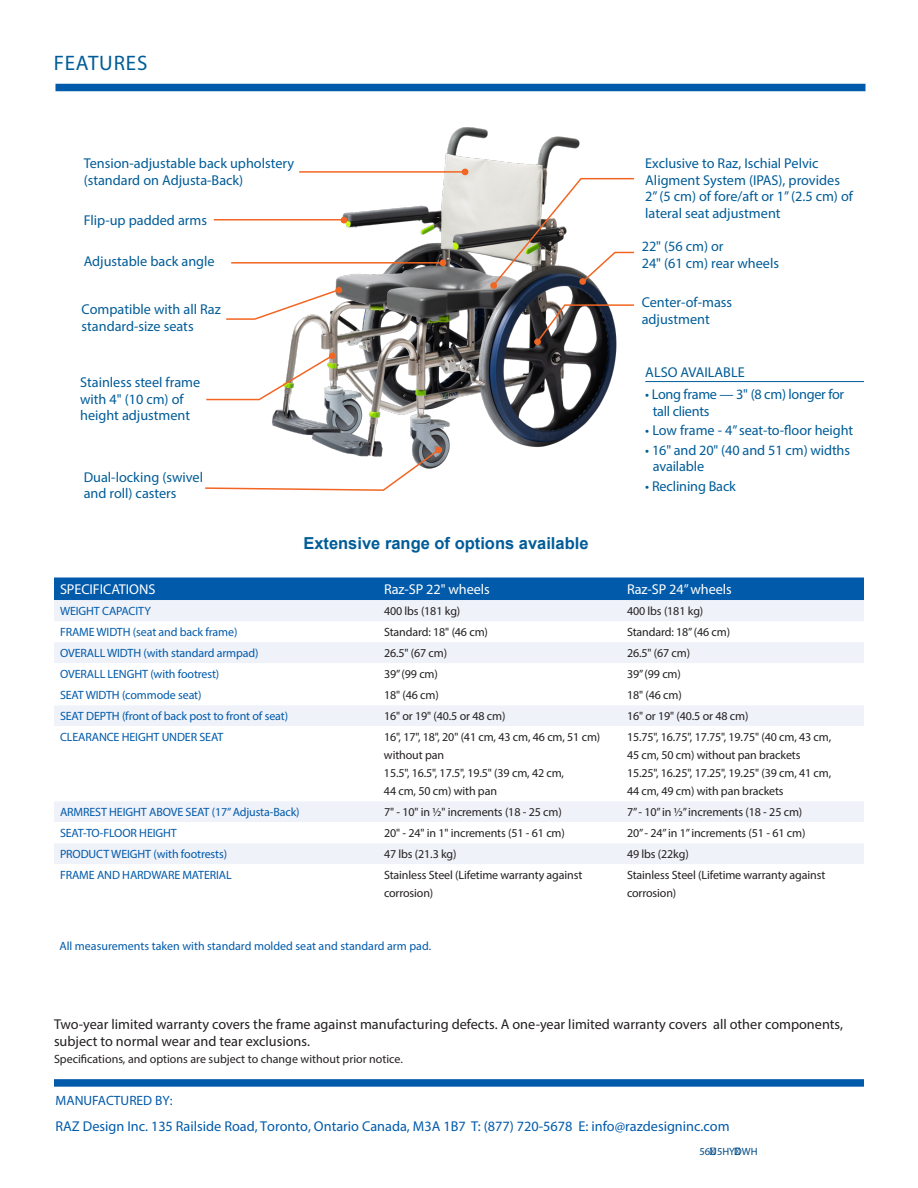
<style>
.page{position:relative;width:918px;height:1188px;background:#fff}
.page>*{position:absolute;margin:0;border:0;box-sizing:border-box;transform-origin:0 0}
.t1{font:21px "Myriad Pro";letter-spacing:.04em;color:#005c98}
.t2{font:700 16.5px "Arial";color:#005c98}
.t3{font:14.25px/16.5px "Myriad Pro";color:#005c98}
.t4{font:14.25px/17.1px "Myriad Pro";color:#231f20}
.t5{font:14.25px "Myriad Pro";color:#015aaa}
.t6{font:14.25px "Myriad Pro";letter-spacing:-.005em;color:#fff}
.t7{font:14.25px/16.5px "Myriad Pro";letter-spacing:-.02em;color:#005c98}
.t8{font:13.5px "Myriad Pro";color:#015aaa}
.t9{font:12px/18px "Myriad Pro";letter-spacing:-.01em;color:#231f20}
.t10{font:12px "Myriad Pro";letter-spacing:-.01em;color:#015aaa}
.t11{font:10.5px "Myriad Pro";color:#004a87}
</style>
<div class="page">
<img style="left:268px;top:127px;width:349px;height:337px">
<div style="left:54px;top:578px;width:810px;height:22px;background:#015aaa"></div>
<svg style="left:54px;top:600px;width:810px;height:63px;fill:#eff2f9"></svg>
<svg style="left:54px;top:705px;width:810px;height:159px"></svg>
<hr style="left:645px;top:381px;width:219px;height:1px;background:#005c98">
<hr style="left:231px;top:262px;width:212px;height:2px;background:#f26522">
<hr style="left:299px;top:171px;width:166px;height:2px;background:#f26522">
<div style="left:55px;top:84px;width:810px;height:7px;background:#015aaa"></div>
<div style="left:54px;top:1079px;width:810px;height:8px;background:#015aaa"></div>
<hr style="left:214px;top:219px;width:130px;height:1px;background:#f26522">
<svg style="left:462px;top:169px;width:6px;height:6px"></svg>
<svg style="left:341px;top:217px;width:6px;height:6px"></svg>
<div style="left:440px;top:259px;width:6px;height:7px;border:2px solid #f26522;border-radius:50%"></div>
<svg style="left:226px;top:287px;width:116px;height:34px"></svg>
<svg style="left:206px;top:353px;width:129px;height:48px"></svg>
<div style="left:329px;top:353px;width:7px;height:6px;border:2px solid #f26522;border-radius:50%"></div>
<svg style="left:205px;top:447px;width:236px;height:44px"></svg>
<div style="left:435px;top:447px;width:7px;height:6px;border:2px solid #f26522;border-radius:50%"></div>
<svg style="left:535px;top:304px;width:99px;height:40px"></svg>
<div style="left:534px;top:339px;width:7px;height:6px;border:2px solid #f26522;border-radius:50%"></div>
<svg style="left:491px;top:177px;width:143px;height:111px"></svg>
<div style="left:490px;top:282px;width:7px;height:7px;border:2px solid #f26522;border-radius:50%"></div>
<p class="t1" style="left:54px;top:50px;width:95px">FEATURES</p>
<p class="t3" style="left:84px;top:155px;width:212px">Tension-adjustable back upholstery</p>
<p class="t3" style="left:84px;top:171px;width:161px">(standard on Adjusta-Back)</p>
<p class="t3" style="left:84px;top:212px;width:125px">Flip-up padded arms</p>
<p class="t3" style="left:645px;top:155px;width:196px">Exclusive to Raz, Ischial Pelvic<br>Aligment System (IPAS), provides</p>
<p class="t3" style="left:645px;top:188px;width:209px">2” (5 cm) of fore/aft or 1” (2.5 cm) of lateral seat adjustment</p>
<p class="t3" style="left:642px;top:238px;width:83px">22" (56 cm) or</p>
<p class="t3" style="left:84px;top:253px;width:133px">Adjustable back angle</p>
<p class="t3" style="left:642px;top:254px;width:139px">24" (61 cm) rear wheels</p>
<p class="t3" style="left:82px;top:301px;width:141px">Compatible with all Raz standard-size seats</p>
<p class="t3" style="left:80px;top:374px;width:122px">Stainless steel frame</p>
<p class="t3" style="left:80px;top:391px;width:105px">with 4" (10 cm) of</p>
<p class="t3" style="left:80px;top:407px;width:112px">height adjustment</p>
<p class="t3" style="left:84px;top:468px;width:121px">Dual-locking (swivel and roll) casters</p>
<p class="t2" style="left:303px;top:531px;width:287px">Extensive range of options available</p>
<p class="t3" style="left:642px;top:294px;width:92px">Center-of-mass adjustment</p>
<p class="t3" style="left:645px;top:363px;width:101px">ALSO AVAILABLE</p>
<p class="t7" style="left:653px;top:386px;width:193px;text-indent:-7px">• Long frame — 3" (8 cm) longer for tall clients</p>
<p class="t3" style="left:645px;top:422px;width:209px">• Low frame - 4” seat-to-floor height</p>
<p class="t3" style="left:653px;top:441px;width:199px;text-indent:-7px">• 16" and 20" (40 and 51 cm) widths available</p>
<p class="t3" style="left:645px;top:477px;width:92px">• Reclining Back</p>
<p class="t6" style="left:60px;top:581px;width:97px">SPECIFICATIONS</p>
<p class="t6" style="left:384px;top:581px;width:107px">Raz-SP 22" wheels</p>
<p class="t6" style="left:627px;top:581px;width:106px">Raz-SP 24” wheels</p>
<p class="t10" style="left:60px;top:604px;width:92px">WEIGHT CAPACITY</p>
<p class="t9" style="left:384px;top:602px;width:78px">400 lbs (181 kg)</p>
<p class="t9" style="left:627px;top:602px;width:78px">400 lbs (181 kg)</p>
<p class="t10" style="left:60px;top:625px;width:179px">FRAME WIDTH (seat and back frame)</p>
<p class="t9" style="left:384px;top:623px;width:106px">Standard: 18" (46 cm)</p>
<p class="t9" style="left:627px;top:623px;width:105px">Standard: 18” (46 cm)</p>
<p class="t10" style="left:60px;top:646px;width:200px">OVERALL WIDTH (with standard armpad)</p>
<p class="t9" style="left:384px;top:644px;width:65px">26.5" (67 cm)</p>
<p class="t9" style="left:627px;top:644px;width:65px">26.5" (67 cm)</p>
<p class="t10" style="left:60px;top:667px;width:161px">OVERALL LENGHT (with footrest)</p>
<p class="t9" style="left:384px;top:665px;width:55px">39” (99 cm)</p>
<p class="t9" style="left:627px;top:665px;width:55px">39” (99 cm)</p>
<p class="t10" style="left:60px;top:688px;width:143px">SEAT WIDTH (commode seat)</p>
<p class="t9" style="left:384px;top:686px;width:56px">18" (46 cm)</p>
<p class="t9" style="left:627px;top:686px;width:56px">18" (46 cm)</p>
<p class="t10" style="left:60px;top:709px;width:230px">SEAT DEPTH (front of back post to front of seat)</p>
<p class="t9" style="left:384px;top:707px;width:123px">16" or 19" (40.5 or 48 cm)</p>
<p class="t9" style="left:627px;top:707px;width:123px">16" or 19" (40.5 or 48 cm)</p>
<p class="t10" style="left:60px;top:730px;width:165px">CLEARANCE HEIGHT UNDER SEAT</p>
<p class="t9" style="left:384px;top:728px;width:218px">16", 17", 18", 20" (41 cm, 43 cm, 46 cm, 51 cm) without pan</p>
<p class="t9" style="left:384px;top:764px;width:182px">15.5", 16.5", 17.5", 19.5" (39 cm, 42 cm,<br>44 cm, 50 cm) with pan</p>
<p class="t9" style="left:627px;top:728px;width:206px">15.75", 16.75", 17.75", 19.75" (40 cm, 43 cm,</p>
<p class="t9" style="left:627px;top:746px;width:175px">45 cm, 50 cm) without pan brackets</p>
<p class="t9" style="left:627px;top:764px;width:206px">15.25", 16.25", 17.25", 19.25" (39 cm, 41 cm,</p>
<p class="t9" style="left:627px;top:782px;width:158px">44 cm, 49 cm) with pan brackets</p>
<p class="t10" style="left:60px;top:805px;width:241px">ARMREST HEIGHT ABOVE SEAT (17” Adjusta-Back)</p>
<p class="t9" style="left:384px;top:803px;width:179px">7" - 10" in ½" increments (18 - 25 cm)</p>
<p class="t9" style="left:627px;top:803px;width:177px">7” - 10” in ½” increments (18 - 25 cm)</p>
<p class="t10" style="left:60px;top:826px;width:118px">SEAT-TO-FLOOR HEIGHT</p>
<p class="t9" style="left:384px;top:824px;width:182px">20" - 24" in 1" increments (51 - 61 cm)</p>
<p class="t9" style="left:627px;top:824px;width:180px">20” - 24” in 1” increments (51 - 61 cm)</p>
<p class="t10" style="left:60px;top:847px;width:169px">PRODUCT WEIGHT (with footrests)</p>
<p class="t9" style="left:384px;top:845px;width:74px">47 lbs (21.3 kg)</p>
<p class="t9" style="left:627px;top:845px;width:63px">49 lbs (22kg)</p>
<p class="t10" style="left:60px;top:868px;width:173px">FRAME AND HARDWARE MATERIAL</p>
<p class="t9" style="left:384px;top:866px;width:200px">Stainless Steel (Lifetime warranty against corrosion)</p>
<p class="t9" style="left:627px;top:866px;width:200px">Stainless Steel (Lifetime warranty against corrosion)</p>
<p class="t10" style="left:59px;top:938px;width:373px">All measurements taken with standard molded seat and standard arm pad.</p>
<p class="t4" style="left:54px;top:1015px;width:791px">Two-year limited warranty covers the frame against manufacturing defects. A one-year limited warranty covers all other components, subject to normal wear and tear exclusions.</p>
<p class="t9" style="left:54px;top:1050px;width:350px">Specifications, and options are subject to change without prior notice.</p>
<p class="t8" style="left:56px;top:1093px;width:118px">MANUFACTURED BY:</p>
<p class="t5" style="left:56px;top:1117px;width:675px">RAZ Design Inc. 135 Railside Road, Toronto, Ontario Canada, M3A 1B7 T: (877) 720-5678 E: info@razdesigninc.com</p>
<p class="t11" style="left:699px;top:1145px;width:60px">56'U5HY'DWH</p>
</div>
